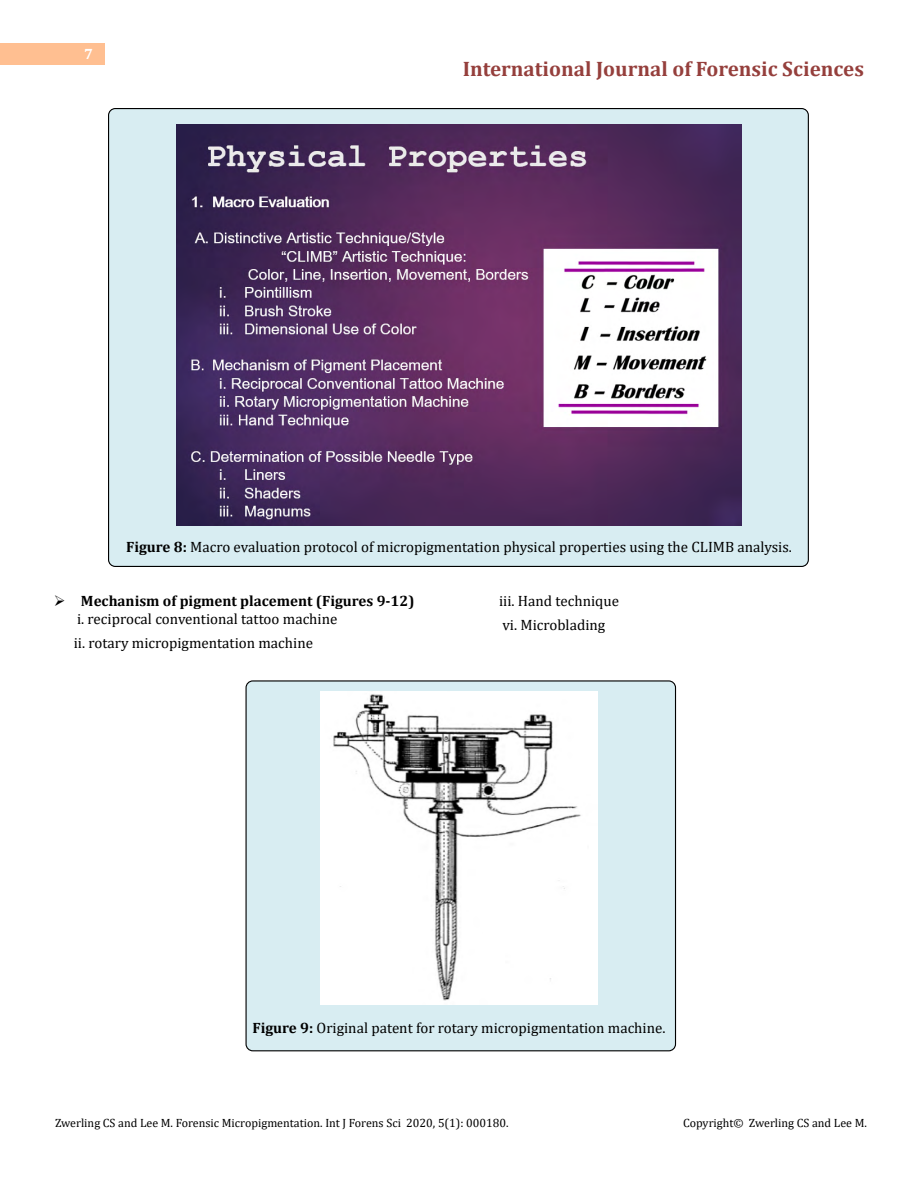
<style>
.page{position:relative;width:918px;height:1188px;background:#fff}
.page>*{position:absolute;margin:0;border:0;box-sizing:border-box;transform-origin:0 0}
.t1{font:700 21px "Cambria";color:#953f3c}
.t2{font:15px/24.8px "Cambria";color:#000}
.t3{font:700 15px/18px "Cambria";color:#000}
.t4{font:700 15px "Cambria";color:#fff}
.t5{font:12px "Cambria";color:#000}
.s1{font-weight:700}
.s2{font-weight:400}
</style>
<div class="page">
<div style="left:0;top:43px;width:105px;height:21px;background:#ffbf91"></div>
<div style="left:246px;top:681px;width:430px;height:370px;background:#d8edf2;border-radius:7px"></div>
<div style="left:109px;top:109px;width:699px;height:457px;background:#d8edf2;border-radius:7px"></div>
<img style="left:177px;top:124px;width:564px;height:401px">
<img style="left:321px;top:691px;width:276px;height:314px">
<p class="t4" style="left:84px;top:44px;width:10px">7</p>
<h1 class="t1" style="left:463px;top:54px;width:403px">International Journal of Forensic Sciences</h1>
<p class="t2" style="left:126px;top:534px;width:667px"><span class="s1">Figure 8:</span> Macro evaluation protocol of micropigmentation physical properties using the CLIMB analysis.</p>
<p class="t3" style="left:77px;top:591px;width:339px;text-indent:-23px">➢ Mechanism of pigment placement (Figures 9-12) <span class="s2">i. reciprocal conventional tattoo machine</span></p>
<p class="t2" style="left:74px;top:631px;width:241px">ii. rotary micropigmentation machine</p>
<p class="t2" style="left:499px;top:588px;width:122px">iii. Hand technique vi. Microblading</p>
<p class="t2" style="left:252px;top:1016px;width:415px"><span class="s1">Figure 9:</span> Original patent for rotary micropigmentation machine.</p>
<p class="t5" style="left:55px;top:1115px;width:455px">Zwerling CS and Lee M. Forensic Micropigmentation. Int J Forens Sci 2020, 5(1): 000180.</p>
<p class="t5" style="left:683px;top:1115px;width:185px">Copyright© Zwerling CS and Lee M.</p>
</div>
